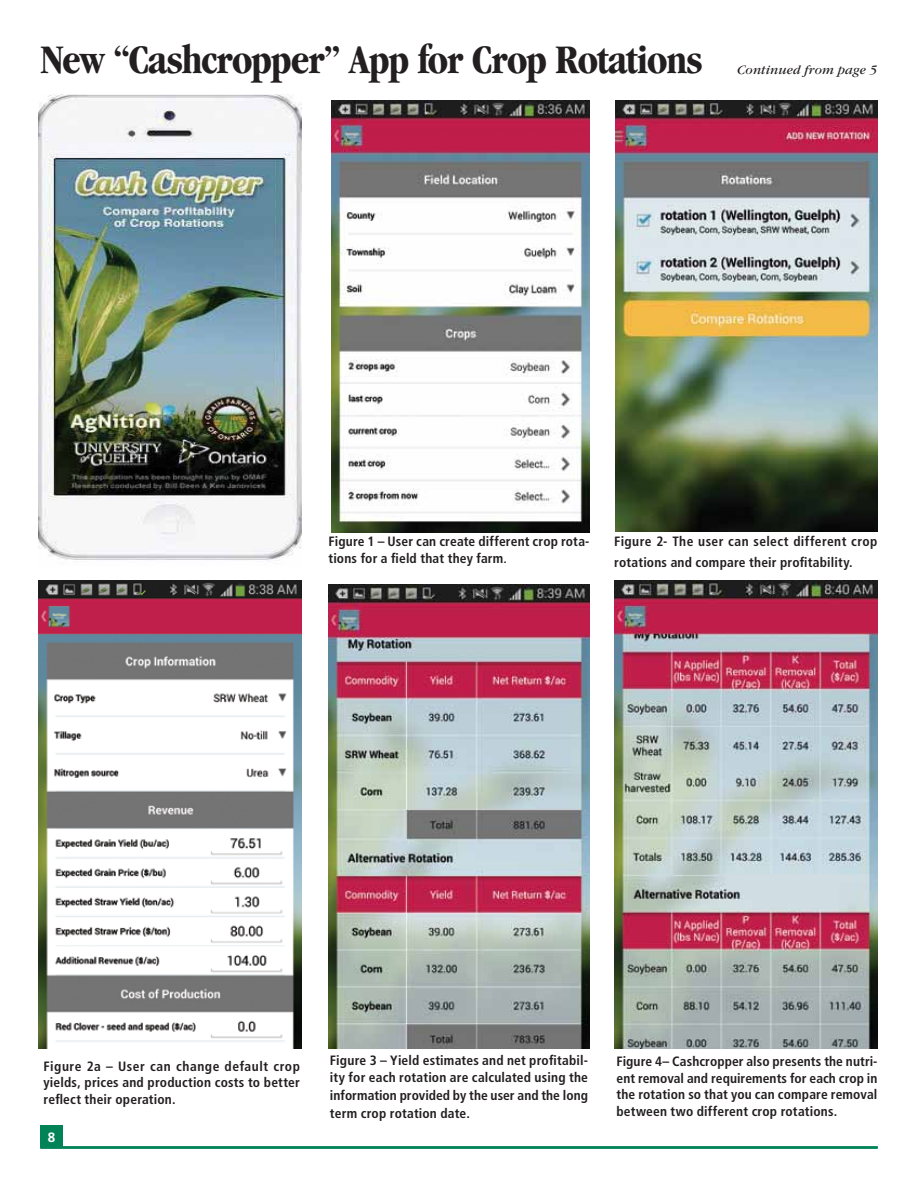
<style>
.page{position:relative;width:918px;height:1188px;background:#fff}
.page>*{position:absolute;margin:0;border:0;box-sizing:border-box;transform-origin:0 0}
.t1{font:700 condensed 42px "Garamond";letter-spacing:-.03em;color:#231f20}
.t2{font:700 condensed 13.5px/16.6px "Frutiger";letter-spacing:.01em;color:#231f20;text-align:justify}
.t3{font:italic 13.5px "Garamond";letter-spacing:.01em;color:#231f20}
.t4{font:700 13.5px "Frutiger";color:#fff}
.s1{font-weight:400;font-style:italic;font-stretch:normal}
</style>
<div class="page">
<div style="left:40px;top:1125px;width:23px;height:23px;background:#008457"></div>
<hr style="left:40px;top:1147px;width:838px;height:1px;background:#008457">
<img style="left:38px;top:580px;width:264px;height:469px">
<img style="left:328px;top:584px;width:262px;height:464px">
<img style="left:614px;top:580px;width:264px;height:469px">
<img style="left:615px;top:101px;width:263px;height:430px">
<img style="left:331px;top:100px;width:259px;height:432px">
<img style="left:38px;top:95px;width:263px;height:466px">
<h1 class="t1" style="left:40px;top:35px;width:664px">New “Cashcropper” App for Crop Rotations</h1>
<p class="t3" style="left:737px;top:63px;width:142px">Continued from page 5</p>
<p class="t2" style="left:328px;top:533px;width:262px">Figure 1 – User can create different crop rota&shy;tions for a field that they farm<span class="s1">.</span></p>
<p class="t2" style="left:614px;top:531px;width:265px;line-height:21px">Figure 2- The user can select different crop rotations and compare their profitability.</p>
<p class="t2" style="left:44px;top:1058px;width:258px">Figure 2a – User can change default crop yields, prices and production costs to better reflect their operation.</p>
<p class="t2" style="left:330px;top:1051px;width:259px;line-height:17.7px">Figure 3 – Yield estimates and net profitabil&shy;ity for each rotation are calculated using the information provided by the user and the long term crop rotation date.</p>
<p class="t2" style="left:616px;top:1053px;width:263px">Figure 4– Cashcropper also presents the nutri&shy;ent removal and requirements for each crop in the rotation so that you can compare removal between two different crop rotations.</p>
<p class="t4" style="left:48px;top:1129px;width:9px">8</p>
</div>
